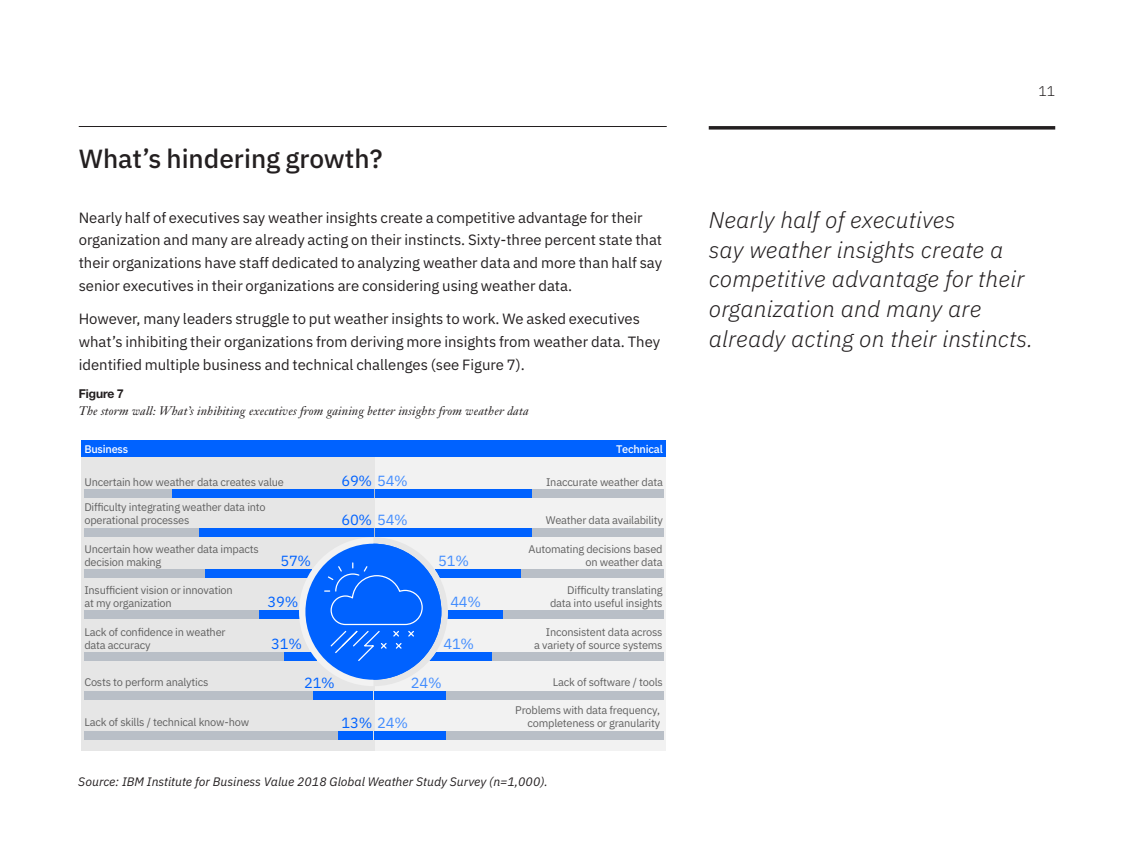
<style>
.page{position:relative;width:1134px;height:851px;background:#fff}
.page>*{position:absolute;margin:0;border:0;box-sizing:border-box;transform-origin:0 0}
.Head_1__15_15{font:500 26.25px "IBM Plex Sans";color:#231f20}
.t1{font:italic 300 22.75px/29.8px "IBM Plex Sans";letter-spacing:.01em;color:#231f20}
.Body_Reg__8_5_13{font:14.88px/22.8px "IBM Plex Sans";color:#231f20}
.t2{font:14.7px "IBM Plex Sans";letter-spacing:-.02em;color:#0062ff}
.t3{font:14.7px "IBM Plex Sans";color:#418cff}
.t4{font:300 14px "IBM Plex Sans";color:#231f20}
.Figure_Caption_Janso{font:italic 12.25px "Janson Text LT Pro";letter-spacing:.01em;color:#231f20}
.t5{font:italic 12.25px "IBM Plex Sans";color:#231f20}
.Figure_Head{font:12.25px "Helv Neue Boldfor IBM";color:#231f20}
.t6{font:11.03px/13px "IBM Plex Sans";letter-spacing:-.02em;color:#606060}
.t7{font:500 11.03px "IBM Plex Sans";letter-spacing:-.02em;color:#fff}
.s1{color:#418cff}
</style>
<div class="page">
<div style="left:81px;top:440px;width:585px;height:20px;background:#0062ff"></div>
<div style="left:81px;top:457px;width:585px;height:293px;background:#f2f2f2"></div>
<div style="left:81px;top:457px;width:294px;height:293px;background:#e6e6e6"></div>
<div style="left:84px;top:489px;width:290px;height:9px;background:#b9bfc7"></div>
<div style="left:172px;top:489px;width:202px;height:9px;background:#0062ff"></div>
<div style="left:84px;top:527px;width:290px;height:9px;background:#b9bfc7"></div>
<div style="left:199px;top:527px;width:175px;height:9px;background:#0062ff"></div>
<div style="left:84px;top:569px;width:227px;height:9px;background:#b9bfc7"></div>
<div style="left:205px;top:569px;width:106px;height:9px;background:#0062ff"></div>
<div style="left:84px;top:610px;width:216px;height:9px;background:#b9bfc7"></div>
<div style="left:259px;top:610px;width:42px;height:9px;background:#0062ff"></div>
<div style="left:84px;top:651px;width:233px;height:9px;background:#b9bfc7"></div>
<div style="left:285px;top:651px;width:32px;height:9px;background:#0062ff"></div>
<div style="left:84px;top:691px;width:289px;height:9px;background:#b9bfc7"></div>
<div style="left:314px;top:691px;width:59px;height:9px;background:#0062ff"></div>
<div style="left:84px;top:730px;width:289px;height:9px;background:#b9bfc7"></div>
<div style="left:339px;top:730px;width:34px;height:9px;background:#0062ff"></div>
<div style="left:374px;top:489px;width:289px;height:9px;background:#b9bfc7"></div>
<div style="left:375px;top:489px;width:157px;height:9px;background:#0062ff"></div>
<div style="left:374px;top:527px;width:289px;height:9px;background:#b9bfc7"></div>
<div style="left:375px;top:527px;width:157px;height:9px;background:#0062ff"></div>
<div style="left:435px;top:569px;width:229px;height:9px;background:#b9bfc7"></div>
<div style="left:435px;top:569px;width:85px;height:9px;background:#0062ff"></div>
<div style="left:448px;top:610px;width:216px;height:9px;background:#b9bfc7"></div>
<div style="left:447px;top:610px;width:56px;height:9px;background:#0062ff"></div>
<div style="left:431px;top:651px;width:233px;height:9px;background:#b9bfc7"></div>
<div style="left:427px;top:651px;width:65px;height:9px;background:#0062ff"></div>
<div style="left:376px;top:691px;width:288px;height:9px;background:#b9bfc7"></div>
<div style="left:374px;top:691px;width:72px;height:9px;background:#0062ff"></div>
<div style="left:376px;top:730px;width:288px;height:9px;background:#b9bfc7"></div>
<div style="left:374px;top:730px;width:72px;height:9px;background:#0062ff"></div>
<div style="left:299px;top:537px;width:149px;height:149px;background:#f2f2f2;border-radius:50%"></div>
<div style="left:305px;top:543px;width:136px;height:136px;background:#0062ff;border-radius:50%"></div>
<svg style="left:325px;top:538px;width:123px;height:148px"></svg>
<svg style="left:709px;top:126px;width:346px;height:4px"></svg>
<hr style="left:79px;top:126px;width:588px;height:1px;background:#231f20">
<p class="Head_1__15_15" style="left:79px;top:138px;width:305px">What’s hindering growth?</p>
<p class="Body_Reg__8_5_13" style="left:79px;top:205px;width:585px">Nearly half of executives say weather insights create a competitive advantage for their organization and many are already acting on their instincts. Sixty-three percent state that their organizations have staff dedicated to analyzing weather data and more than half say senior executives in their organizations are considering using weather data.</p>
<p class="Body_Reg__8_5_13" style="left:79px;top:306px;width:583px">However, many leaders struggle to put weather insights to work. We asked executives what’s inhibiting their organizations from deriving more insights from weather data. They identified multiple business and technical challenges (see Figure 7).</p>
<p class="Figure_Head" style="left:79px;top:385px;width:46px">Figure 7</p>
<p class="Figure_Caption_Janso" style="left:79px;top:403px;width:452px">The storm wall: What’s inhibiting executives from gaining better insights from weather data</p>
<p class="t7" style="left:84px;top:440px;width:45px">Business</p>
<p class="t7" style="left:616px;top:440px;width:48px">Technical</p>
<p class="t6" style="left:84px;top:474px;width:201px">Uncertain how weather data creates value</p>
<h3 class="t2" style="left:342px;top:469px;width:68px">69% <span class="s1">54%</span></h3>
<p class="t6" style="left:546px;top:474px;width:118px">Inaccurate weather data</p>
<p class="t6" style="left:84px;top:500px;width:183px">Difficulty integrating weather data into operational processes</p>
<h3 class="t2" style="left:342px;top:508px;width:68px">60% <span class="s1">54%</span></h3>
<p class="t6" style="left:546px;top:513px;width:119px">Weather data availability</p>
<p class="t6" style="left:84px;top:541px;width:176px">Uncertain how weather data impacts decision making</p>
<h3 class="t3" style="left:438px;top:549px;width:32px">51%</h3>
<p class="t6" style="left:529px;top:541px;width:136px;text-align:right">Automating decisions based on weather data</p>
<h3 class="t3" style="left:450px;top:591px;width:32px">44%</h3>
<p class="t6" style="left:550px;top:583px;width:114px;text-align:right">Difficulty translating data into useful insights</p>
<h3 class="t3" style="left:444px;top:632px;width:32px">41%</h3>
<p class="t6" style="left:534px;top:624px;width:130px;text-align:right">Inconsistent data across<br>a variety of source systems</p>
<h3 class="t3" style="left:411px;top:671px;width:32px">24%</h3>
<p class="t6" style="left:553px;top:674px;width:112px">Lack of software / tools</p>
<p class="t6" style="left:515px;top:703px;width:147px;text-align:right">Problems with data frequency, completeness or granularity</p>
<h3 class="t2" style="left:280px;top:549px;width:32px">57%</h3>
<p class="t6" style="left:84px;top:583px;width:150px">Insufficient vision or innovation at my organization</p>
<h3 class="t2" style="left:268px;top:591px;width:32px">39%</h3>
<p class="t6" style="left:84px;top:624px;width:143px">Lack of confidence in weather data accuracy</p>
<p class="t6" style="left:84px;top:674px;width:125px">Costs to perform analytics</p>
<h3 class="t2" style="left:304px;top:671px;width:32px">21%</h3>
<p class="t6" style="left:84px;top:714px;width:166px">Lack of skills / technical know-how</p>
<h3 class="t2" style="left:342px;top:711px;width:68px">13% <span class="s1">24%</span></h3>
<h3 class="t2" style="left:271px;top:632px;width:32px">31%</h3>
<p class="t5" style="left:78px;top:771px;width:471px">Source: IBM Institute for Business Value 2018 Global Weather Study Survey (n=1,000).</p>
<p class="t4" style="left:1038px;top:80px;width:18px">11</p>
<h2 class="t1" style="left:709px;top:203px;width:326px">Nearly half of executives<br>say weather insights create a competitive advantage for their organization and many are already acting on their instincts.</h2>
</div>
